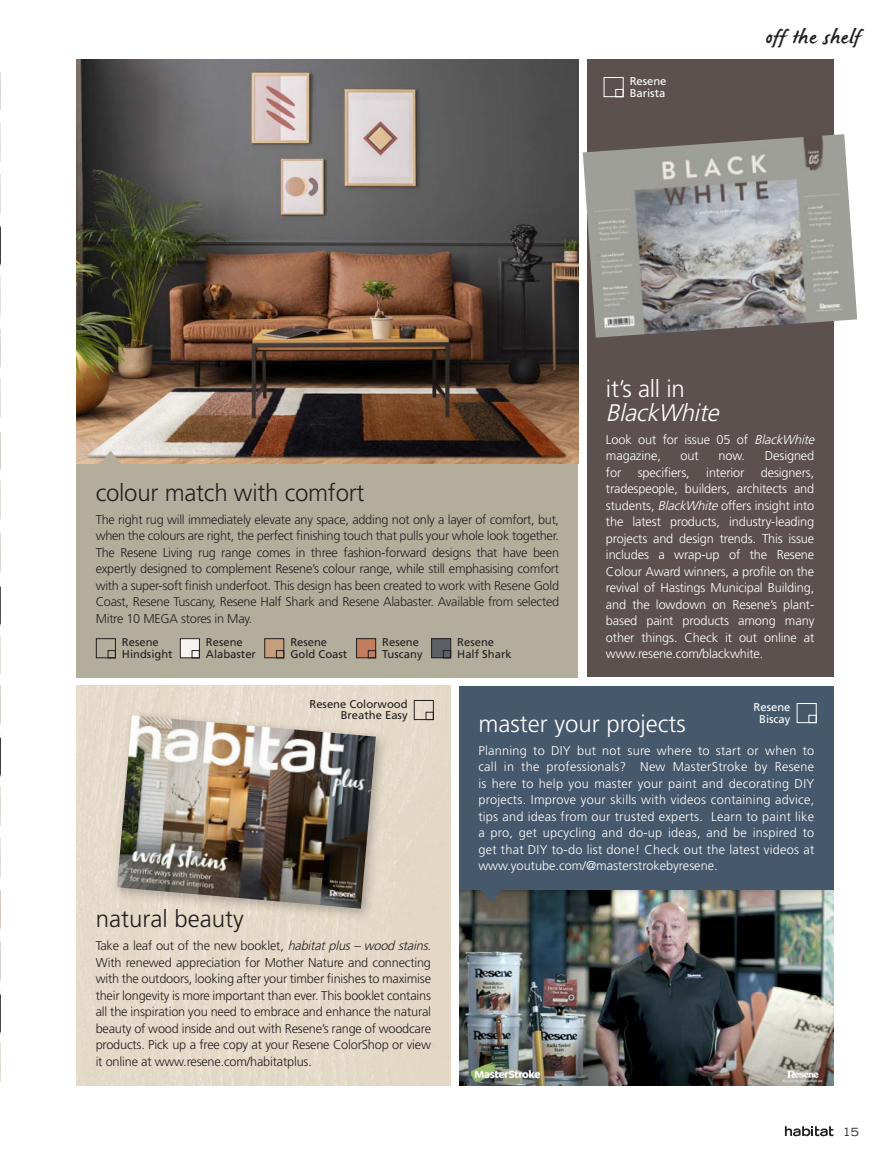
<style>
.page{position:relative;width:893px;height:1170px;background:#fff}
.page>*{position:absolute;margin:0;border:0;box-sizing:border-box;transform-origin:0 0}
.t1{font:300 24px "Frutiger LT Std";letter-spacing:-.01em;color:#231f20}
.t2{font:300 24px "Frutiger LT Std";color:#fff}
.t3{font:italic 300 24px "Frutiger LT Std";color:#fff}
.t4{font:19.5px "James Paul";letter-spacing:.035em;color:#231f20}
.t5{font:300 12.75px/16.5px "Frutiger LT Std";letter-spacing:-.02em;color:#231f20;text-align:justify}
.t6{font:300 12.75px/16.5px "Frutiger LT Std";letter-spacing:-.01em;color:#fff;text-align:justify}
.t7{font:11.25px/11.2px "Frutiger LT Std";color:#231f20}
.t8{font:11.25px/11.2px "Frutiger LT Std";color:#fff}
.t9{font:expanded 11.25px "Trade Gothic LH";color:#231f20}
.s1{font-style:italic}
</style>
<div class="page">
<div style="left:77px;top:685px;width:374px;height:400px;background:#e5d9c8"></div>
<div style="left:111px;top:709px;width:277px;height:211px;background:#231f20;opacity:.3"></div>
<img style="left:117px;top:715px;width:259px;height:193px">
<img style="left:0;top:991px;width:1px;height:44px">
<img style="left:0;top:1043px;width:1px;height:39px">
<img style="left:0;top:939px;width:1px;height:42px">
<img style="left:0;top:890px;width:1px;height:40px">
<img style="left:0;top:839px;width:1px;height:39px">
<img style="left:0;top:734px;width:1px;height:43px">
<img style="left:0;top:685px;width:1px;height:39px">
<img style="left:0;top:379px;width:1px;height:92px">
<img style="left:0;top:533px;width:1px;height:93px">
<img style="left:0;top:787px;width:1px;height:39px">
<img style="left:0;top:481px;width:1px;height:39px">
<img style="left:0;top:72px;width:1px;height:39px">
<img style="left:0;top:329px;width:1px;height:39px">
<img style="left:0;top:123px;width:1px;height:39px">
<img style="left:0;top:175px;width:1px;height:39px">
<img style="left:0;top:223px;width:1px;height:43px">
<img style="left:0;top:277px;width:1px;height:39px">
<img style="left:0;top:636px;width:1px;height:39px">
<div style="left:414px;top:700px;width:20px;height:19px;border:1px solid #231f20"></div>
<div style="left:426px;top:712px;width:8px;height:7px;border:1px solid #231f20"></div>
<div style="left:587px;top:60px;width:246px;height:617px;background:#5d5150"></div>
<img style="left:77px;top:60px;width:501px;height:404px">
<div style="left:77px;top:464px;width:501px;height:213px;background:#b3ae9c"></div>
<img style="left:459px;top:889px;width:374px;height:196px">
<img style="left:583px;top:134px;width:274px;height:203px">
<div style="left:459px;top:685px;width:374px;height:204px;background:#46586c"></div>
<div style="left:604px;top:77px;width:19px;height:20px;border:1px solid #fff"></div>
<div style="left:615px;top:89px;width:8px;height:8px;border:1px solid #fff"></div>
<div style="left:797px;top:703px;width:19px;height:19px;border:1px solid #fff"></div>
<div style="left:809px;top:715px;width:7px;height:7px;border:1px solid #fff"></div>
<svg style="left:481px;top:889px;width:21px;height:13px"></svg>
<svg style="left:100px;top:450px;width:21px;height:14px"></svg>
<div style="left:96px;top:638px;width:20px;height:20px;border:1px solid #231f20"></div>
<div style="left:108px;top:650px;width:8px;height:8px;border:1px solid #231f20"></div>
<div style="left:265px;top:638px;width:19px;height:19px;background:#c59e7b"></div>
<div style="left:264px;top:638px;width:20px;height:20px;border:1px solid #231f20"></div>
<div style="left:276px;top:650px;width:8px;height:8px;border:1px solid #231f20"></div>
<div style="left:357px;top:638px;width:19px;height:19px;background:#c27d5d"></div>
<div style="left:356px;top:638px;width:20px;height:20px;border:1px solid #231f20"></div>
<div style="left:368px;top:650px;width:8px;height:8px;border:1px solid #231f20"></div>
<div style="left:432px;top:638px;width:19px;height:19px;background:#5c6065"></div>
<div style="left:431px;top:638px;width:20px;height:20px;border:1px solid #231f20"></div>
<div style="left:443px;top:650px;width:8px;height:8px;border:1px solid #231f20"></div>
<div style="left:180px;top:638px;width:19px;height:19px;background:#f5f4f1"></div>
<div style="left:180px;top:638px;width:20px;height:20px;border:1px solid #231f20"></div>
<div style="left:192px;top:650px;width:8px;height:8px;border:1px solid #231f20"></div>
<svg style="left:785px;top:1126px;width:48px;height:10px"></svg>
<p class="t8" style="left:630px;top:76px;width:38px">Resene<br>Barista</p>
<h2 class="t4" style="left:765px;top:28px;width:96px">off the shelf</h2>
<h1 class="t1" style="left:96px;top:479px;width:270px">colour match with comfort</h1>
<p class="t5" style="left:96px;top:511px;width:465px">The right rug will immediately elevate any space, adding not only a layer of comfort, but, when the colours are right, the perfect finishing touch that pulls your whole look together.<br>The Resene Living rug range comes in three fashion-forward designs that have been expertly designed to complement Resene’s colour range, while still emphasising comfort with a super-soft finish underfoot. This design has been created to work with Resene Gold Coast, Resene Tuscany, Resene Half Shark and Resene Alabaster. Available from selected Mitre 10 MEGA stores in May.</p>
<p class="t7" style="left:122px;top:637px;width:52px">Resene<br>Hindsight</p>
<p class="t7" style="left:290px;top:637px;width:58px">Resene<br>Gold Coast</p>
<p class="t7" style="left:382px;top:637px;width:42px">Resene<br>Tuscany</p>
<p class="t7" style="left:457px;top:637px;width:56px">Resene<br>Half Shark</p>
<p class="t7" style="left:206px;top:637px;width:52px">Resene<br>Alabaster</p>
<h1 class="t2" style="left:606px;top:375px;width:80px">it’s all in</h1>
<h1 class="t3" style="left:606px;top:399px;width:120px">BlackWhite</h1>
<p class="t6" style="left:606px;top:431px;width:213px">Look out for issue 05 of <span class="s1">BlackWhite </span>magazine,</p>
<p class="t6" style="left:681px;top:447px;width:20px">out</p>
<p class="t6" style="left:719px;top:447px;width:28px">now.</p>
<p class="t6" style="left:765px;top:447px;width:51px">Designed</p>
<p class="t6" style="left:606px;top:464px;width:17px">for</p>
<p class="t6" style="left:638px;top:464px;width:53px">specifiers,</p>
<p class="t6" style="left:706px;top:464px;width:40px">interior</p>
<p class="t6" style="left:606px;top:464px;width:210px;text-indent:155px">designers, tradespeople, builders, architects and students, <span class="s1">BlackWhite</span>offers insight into the latest products, industry-leading projects and design trends. This issue includes a wrap-up of the Resene Colour Award winners, a profile on the revival of Hastings Municipal Building, and the lowdown on Resene’s plant&shy;based paint products among many other things. Check it out online at www.resene.com/blackwhite.</p>
<p class="t7" style="left:309px;top:698px;width:100px;text-align:right">Resene Colorwood<br>Breathe Easy</p>
<h1 class="t1" style="left:96px;top:905px;width:150px">natural beauty</h1>
<p class="t5" style="left:96px;top:937px;width:337px">Take a leaf out of the new booklet, <span class="s1">habitatplus–wood stains</span>.<br>With renewed appreciation for Mother Nature and connecting with the outdoors, looking after your timber finishes to maximise their longevity is more important than ever. This booklet contains all the inspiration you need to embrace and enhance the natural beauty of wood inside and out with Resene’s range of woodcare products. Pick up a free copy at your Resene ColorShop or view it online at www.resene.com/habitatplus.</p>
<p class="t8" style="left:754px;top:701px;width:38px;text-align:center">Resene<br>Biscay</p>
<h1 class="t2" style="left:478px;top:709px;width:209px">master your projects</h1>
<p class="t6" style="left:478px;top:742px;width:337px">Planning to DIY but not sure where to start or when to call in the professionals? New MasterStroke by Resene is here to help you master your paint and decorating DIY projects. Improve your skills with videos containing advice, tips and ideas from our trusted experts. Learn to paint like a pro, get upcycling and do-up ideas, and be inspired to get that DIY to-do list done! Check out the latest videos at www.youtube.com/@masterstrokebyresene.</p>
<p class="t9" style="left:843px;top:1124px;width:18px">15</p>
</div>
